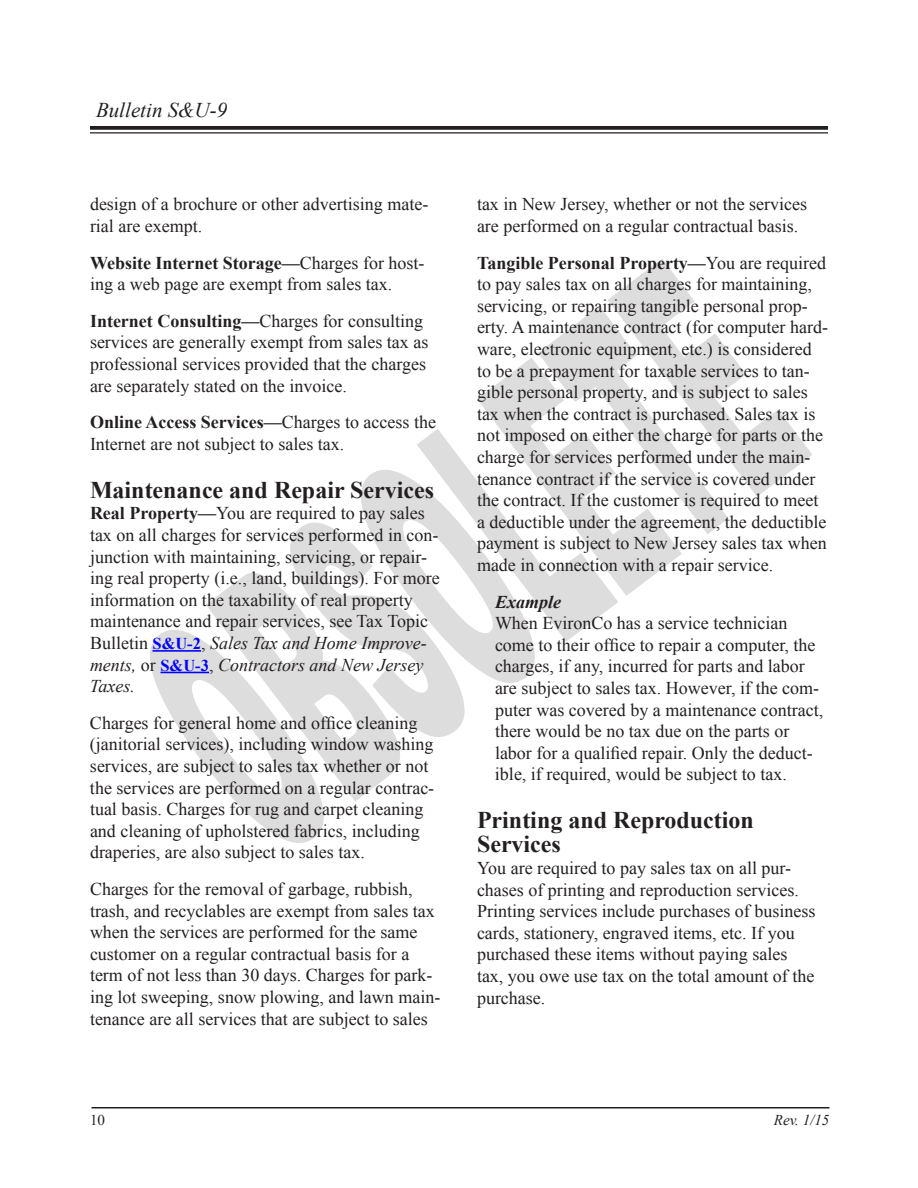
<style>
.page{position:relative;width:918px;height:1188px;background:#fff}
.page>*{position:absolute;margin:0;border:0;box-sizing:border-box;transform-origin:0 0}
.heading_2{font:700 24px/24px "Times New Roman";color:#231f20}
.t1{font:italic 21px "Times New Roman";color:#231f20}
.t2{font:18px/21.6px "Times New Roman";color:#231f20}
.t3{font:italic 700 18px "Times New Roman";color:#231f20}
.t4{font:italic 15px "Times New Roman";color:#231f20}
.t5{font:15px "Times New Roman";color:#231f20}
.s1{font-weight:700}
.s2{font-weight:700;font-size:16.5px;color:#00f}
.s3{font-style:italic}
</style>
<div class="page">
<svg style="left:150px;top:259px;width:662px;height:584px"></svg>
<hr style="left:92px;top:1107px;width:738px;height:1px;background:#231f20">
<svg style="left:90px;top:126px;width:738px;height:4px;fill:#231f20"></svg>
<hr style="left:90px;top:132px;width:738px;height:2px;background:#231f20">
<hr style="left:152px;top:650px;width:49px;height:2px;background:#00f">
<hr style="left:160px;top:672px;width:49px;height:1px;background:#00f">
<p class="t1" style="left:96px;top:95px;width:133px">Bulletin S&amp;U-9</p>
<p class="t2" style="left:90px;top:193px;width:340px">design of a brochure or other advertising mate‑ rial are exempt.</p>
<p class="t2" style="left:90px;top:252px;width:336px"><span class="s1">Website Internet Storage—</span>Charges for host‑ ing a web page are exempt from sales tax.</p>
<p class="t2" style="left:90px;top:310px;width:340px"><span class="s1">Internet Consulting—</span>Charges for consulting services are generally exempt from sales tax as professional services provided that the charges are separately stated on the invoice.</p>
<p class="t2" style="left:90px;top:411px;width:348px"><span class="s1">Online Access Services—</span>Charges to access the<br>Internet are not subject to sales tax.</p>
<p class="heading_2" style="left:90px;top:477px;width:346px">Maintenance and Repair Services</p>
<p class="t2" style="left:90px;top:502px;width:351px"><span class="s1">Real Property—</span>You are required to pay sales tax on all charges for services performed in con&shy;junction with maintaining, servicing, or repair&shy;ing real property (i.e., land, buildings). For more information on the taxability of real property maintenance and repair services, see Tax Topic Bulletin <span class="s2">S&amp;U-2</span>, <span class="s3">Sales Tax and Home Improve&shy;ments,</span> or <span class="s2">S&amp;U-3</span>, <span class="s3">Contractors and New Jersey Taxes.</span></p>
<p class="t2" style="left:90px;top:712px;width:346px">Charges for general home and office cleaning (janitorial services), including window washing services, are subject to sales tax whether or not the services are performed on a regular contrac‑ tual basis. Charges for rug and carpet cleaning and cleaning of upholstered fabrics, including draperies, are also subject to sales tax.</p>
<p class="t2" style="left:90px;top:878px;width:352px">Charges for the removal of garbage, rubbish, trash, and recyclables are exempt from sales tax when the services are performed for the same customer on a regular contractual basis for a term of not less than 30 days. Charges for park‑ ing lot sweeping, snow plowing, and lawn main‑ tenance are all services that are subject to sales</p>
<p class="t2" style="left:477px;top:193px;width:332px">tax in New Jersey, whether or not the services are performed on a regular contractual basis.</p>
<p class="t2" style="left:477px;top:252px;width:352px"><span class="s1">Tangible Personal Property—</span>You are required to pay sales tax on all charges for maintaining, servicing, or repairing tangible personal prop‑ erty. A maintenance contract (for computer hard‑ ware, electronic equipment, etc.) is considered to be a prepayment for taxable services to tan‑ gible personal property, and is subject to sales tax when the contract is purchased. Sales tax is not imposed on either the charge for parts or the charge for services performed under the main‑ tenance contract if the service is covered under the contract. If the customer is required to meet a deductible under the agreement, the deductible payment is subject to New Jersey sales tax when made in connection with a repair service.</p>
<p class="t3" style="left:495px;top:589px;width:68px">Example</p>
<p class="t2" style="left:495px;top:612px;width:330px">When EvironCo has a service technician come to their office to repair a computer, the charges, if any, incurred for parts and labor are subject to sales tax. However, if the com&shy;puter was covered by a maintenance contract, there would be no tax due on the parts or labor for a qualified repair. Only the deduct‑ ible, if required, would be subject to tax.</p>
<p class="heading_2" style="left:477px;top:808px;width:278px">Printing and Reproduction<br>Services</p>
<p class="t2" style="left:477px;top:857px;width:340px">You are required to pay sales tax on all pur&shy;chases of printing and reproduction services.<br>Printing services include purchases of business cards, stationery, engraved items, etc. If you purchased these items without paying sales tax, you owe use tax on the total amount of the purchase.</p>
<p class="t5" style="left:90px;top:1110px;width:16px">10</p>
<p class="t4" style="left:774px;top:1110px;width:57px">Rev. 1/15</p>
</div>
